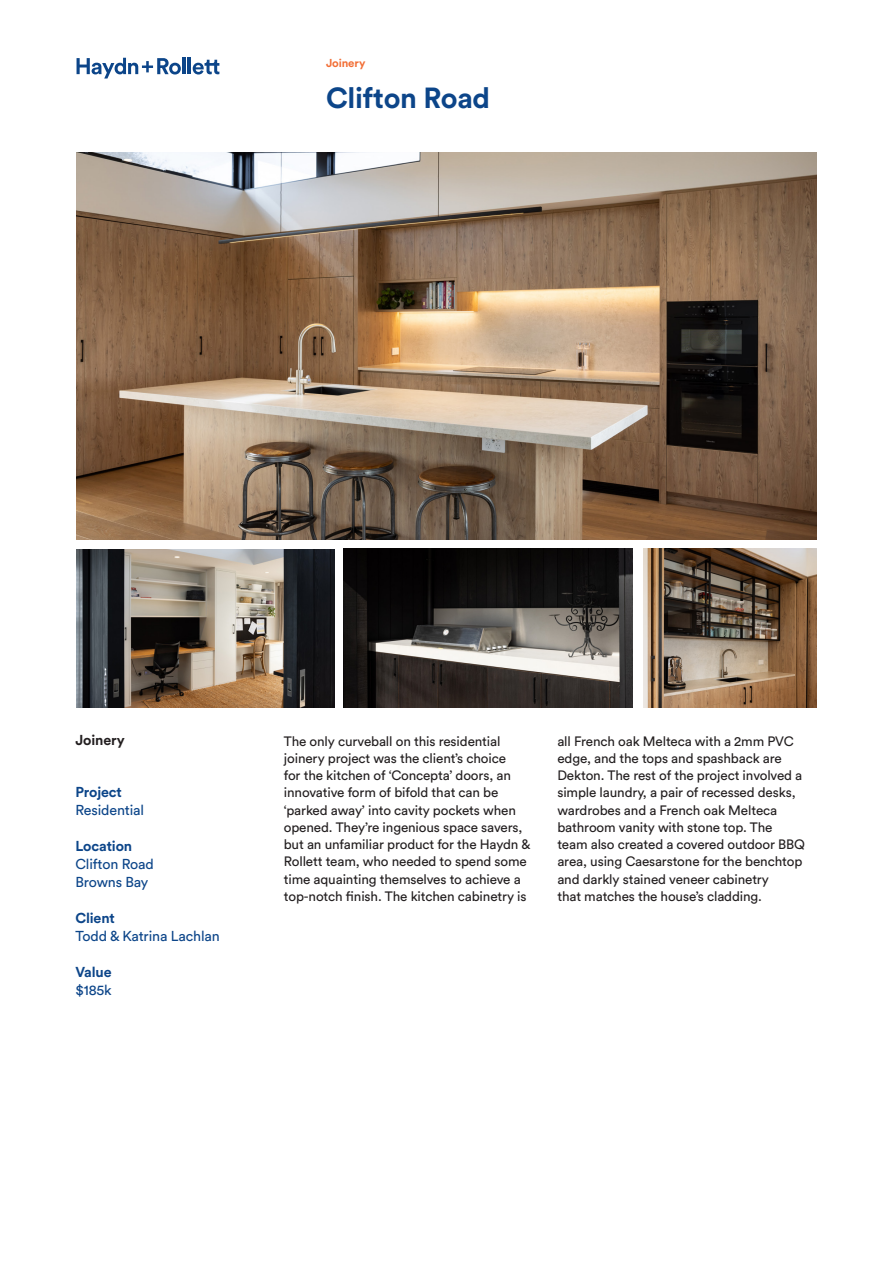
<style>
.page{position:relative;width:893px;height:1263px;background:#fff}
.page>*{position:absolute;margin:0;border:0;box-sizing:border-box;transform-origin:0 0}
.Large_Text_24_27{font:700 28.8px "Circular Pro";letter-spacing:-.01em;color:#0c4589}
.Text_9_5_12{font:14.25px/18px "Circular Pro";letter-spacing:-.01em;color:#0c4589}
.Text_9_5_12-2{font:700 14.25px/18px "Circular Pro";letter-spacing:-.01em;color:#0c4589}
.Text_9_5_12___Black{font:700 14.25px "Circular Pro";letter-spacing:-.01em;color:#231f20}
.Text_9_5_12___Black_Book{font:13.5px/17.2px "Circular Pro";letter-spacing:-.01em;color:#231f20}
.Small_heading_9_5_12_orange{font:700 11.4px "Circular Pro";letter-spacing:-.01em;color:#f26e35}
.s1{font-weight:700}
.s2{font-weight:400}
</style>
<div class="page">
<img style="left:77px;top:152px;width:739px;height:388px">
<img style="left:77px;top:549px;width:257px;height:159px">
<img style="left:643px;top:549px;width:173px;height:158px">
<svg style="left:77px;top:58px;width:104px;height:21px"></svg>
<hr style="left:183px;top:58px;width:3px;height:16px;background:#0c4589">
<hr style="left:188px;top:58px;width:3px;height:16px;background:#0c4589">
<svg style="left:193px;top:60px;width:26px;height:15px"></svg>
<img style="left:344px;top:549px;width:289px;height:158px">
<p class="Small_heading_9_5_12_orange" style="left:326px;top:55px;width:41px">Joinery</p>
<p class="Large_Text_24_27" style="left:326px;top:78px;width:166px">Clifton Road</p>
<p class="Text_9_5_12___Black" style="left:75px;top:730px;width:51px">Joinery</p>
<p class="Text_9_5_12" style="left:75px;top:782px;width:70px"><span class="s1">Project<br></span>Residential</p>
<p class="Text_9_5_12" style="left:75px;top:836px;width:80px"><span class="s1">Location<br></span>Clifton Road<br>Browns Bay</p>
<p class="Text_9_5_12" style="left:75px;top:908px;width:146px"><span class="s1">Client<br></span>Todd &amp; Katrina Lachlan</p>
<p class="Text_9_5_12-2" style="left:75px;top:962px;width:38px">Value <span class="s2">$185k</span></p>
<p class="Text_9_5_12___Black_Book" style="left:284px;top:731px;width:248px">The only curveball on this residential joinery project was the client’s choice<br>for the kitchen of ‘Concepta’ doors, an innovative form of bifold that can be ‘parked away’ into cavity pockets when opened. They’re ingenious space savers, but an unfamiliar product for the Haydn &amp; Rollett team, who needed to spend some time aquainting themselves to achieve a top-notch finish. The kitchen cabinetry is</p>
<p class="Text_9_5_12___Black_Book" style="left:557px;top:731px;width:249px">all French oak Melteca with a 2mm PVC edge, and the tops and spashback are Dekton. The rest of the project involved a simple laundry, a pair of recessed desks, wardrobes and a French oak Melteca bathroom vanity with stone top. The team also created a covered outdoor BBQ area, using Caesarstone for the benchtop and darkly stained veneer cabinetry<br>that matches the house’s cladding.</p>
</div>
